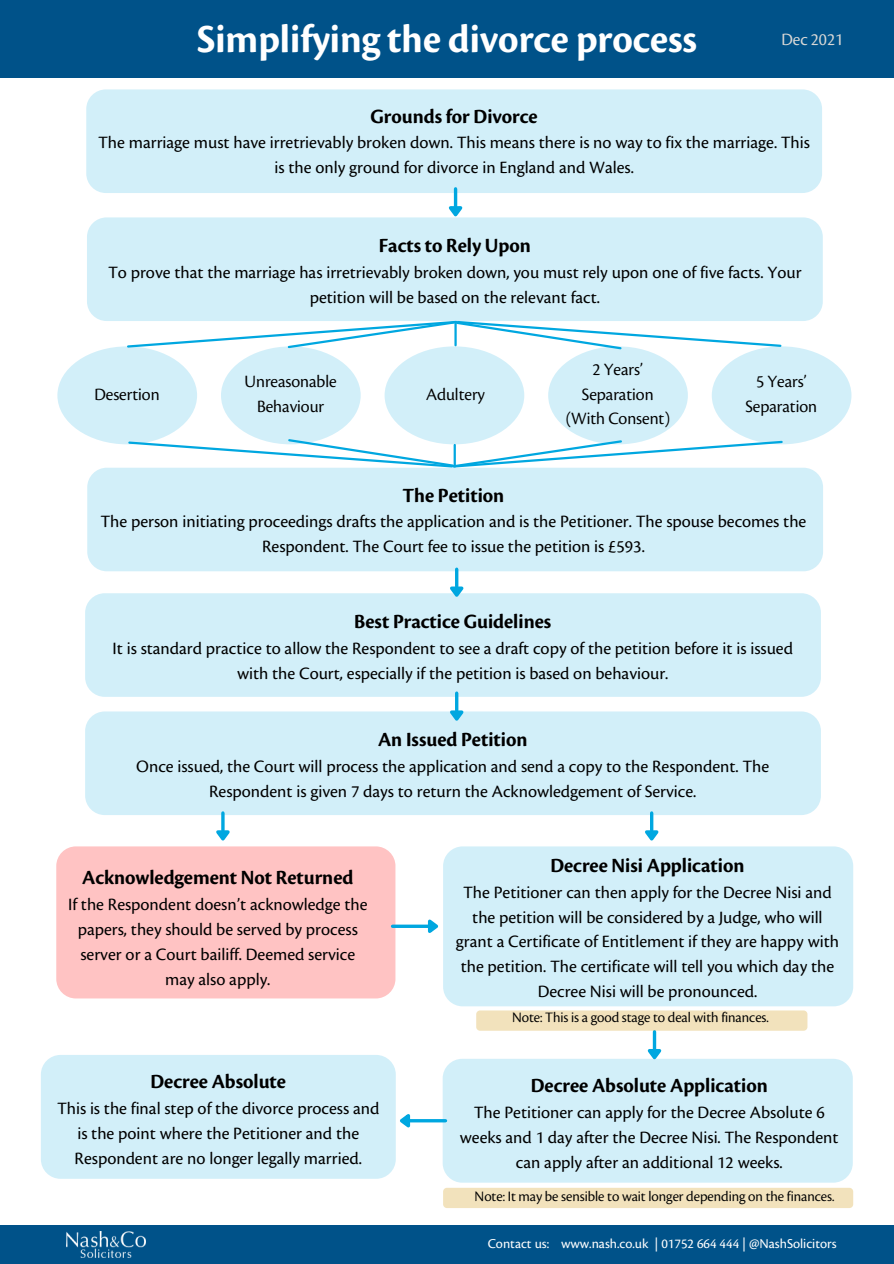
<style>
.page{position:relative;width:894px;height:1264px;background:#fff}
.page>*{position:absolute;margin:0;border:0;box-sizing:border-box;transform-origin:0 0}
.t1{font:41.25px "Cronos Pro Bold Disp";color:#fff}
.t2{font:21px "Cronos Pro Bold Disp";color:#000}
.t3{font:18px/24.8px "Cronos Pro";color:#000;text-align:center}
.t4{font:18px "Cronos Pro Disp";color:#000}
.t5{font:18px "Cronos Pro Disp";color:#d9d8d6}
.t6{font:15px "Cronos Pro Disp";color:#000}
.t7{font:14.1px "Cronos Pro";color:#fff}
</style>
<div class="page">
<div style="left:0;top:1224px;width:893px;height:39px;background:#005289"></div>
<div style="left:0;top:0;width:893px;height:78px;background:#005289"></div>
<div style="left:86px;top:89px;width:735px;height:104px;background:#d2eff9;border-radius:20px"></div>
<div style="left:87px;top:217px;width:735px;height:104px;background:#d2eff9;border-radius:20px"></div>
<div style="left:87px;top:467px;width:735px;height:104px;background:#d2eff9;border-radius:20px"></div>
<div style="left:85px;top:593px;width:735px;height:104px;background:#d2eff9;border-radius:20px"></div>
<div style="left:85px;top:711px;width:735px;height:104px;background:#d2eff9;border-radius:20px"></div>
<div style="left:443px;top:846px;width:410px;height:160px;background:#d2eff9;border-radius:20px"></div>
<div style="left:56px;top:846px;width:339px;height:152px;background:#ffc3c3;border-radius:20px"></div>
<div style="left:442px;top:1058px;width:410px;height:124px;background:#d2eff9;border-radius:20px"></div>
<div style="left:41px;top:1054px;width:354px;height:124px;background:#d2eff9;border-radius:20px"></div>
<div style="left:57px;top:346px;width:140px;height:98px;background:#d2eff9;border-radius:50%"></div>
<div style="left:221px;top:346px;width:139px;height:98px;background:#d2eff9;border-radius:50%"></div>
<div style="left:384px;top:346px;width:140px;height:98px;background:#d2eff9;border-radius:50%"></div>
<div style="left:548px;top:346px;width:139px;height:98px;background:#d2eff9;border-radius:50%"></div>
<div style="left:711px;top:346px;width:140px;height:98px;background:#d2eff9;border-radius:50%"></div>
<img style="left:66px;top:1231px;width:79px;height:26px">
<svg style="left:453px;top:189px;width:4px;height:14px"></svg>
<svg style="left:443px;top:203px;width:22px;height:15px"></svg>
<hr style="left:455px;top:569px;width:3px;height:17px;background:#00a7e0">
<svg style="left:445px;top:583px;width:21px;height:14px"></svg>
<hr style="left:455px;top:693px;width:3px;height:17px;background:#00a7e0">
<svg style="left:445px;top:707px;width:21px;height:14px"></svg>
<svg style="left:650px;top:813px;width:3px;height:14px"></svg>
<svg style="left:645px;top:827px;width:14px;height:14px"></svg>
<hr style="left:221px;top:813px;width:3px;height:17px;background:#00a7e0">
<svg style="left:216px;top:827px;width:14px;height:14px"></svg>
<svg style="left:652px;top:1031px;width:4px;height:14px"></svg>
<svg style="left:642px;top:1045px;width:22px;height:15px"></svg>
<svg style="left:392px;top:924px;width:33px;height:4px"></svg>
<svg style="left:425px;top:919px;width:14px;height:14px"></svg>
<hr style="left:410px;top:1119px;width:35px;height:3px;background:#00a7e0">
<svg style="left:400px;top:1114px;width:13px;height:14px"></svg>
<div style="left:476px;top:1010px;width:331px;height:20px;background:#f2e2bc;border-radius:4px"></div>
<div style="left:443px;top:1187px;width:410px;height:20px;background:#f2e2bc;border-radius:4px"></div>
<svg style="left:126px;top:320px;width:656px;height:31px"></svg>
<svg style="left:127px;top:437px;width:656px;height:31px"></svg>
<p class="t1" style="left:197px;top:20px;width:501px">Simplifying the divorce process</p>
<p class="t5" style="left:781px;top:31px;width:63px">Dec 2021</p>
<p class="t2" style="left:370px;top:106px;width:169px">Grounds for Divorce</p>
<p class="t3" style="left:98px;top:131px;width:713px">The marriage must have irretrievably broken down. This means there is no way to fix the marriage. This is the only ground for divorce in England and Wales.</p>
<p class="t2" style="left:379px;top:236px;width:153px">Facts to Rely Upon</p>
<p class="t3" style="left:108px;top:261px;width:694px">To prove that the marriage has irretrievably broken down, you must rely upon one of five facts. Your petition will be based on the relevant fact.</p>
<p class="t4" style="left:94px;top:385px;width:67px">Desertion</p>
<p class="t4" style="left:244px;top:373px;width:94px">Unreasonable</p>
<p class="t4" style="left:257px;top:398px;width:69px">Behaviour</p>
<p class="t4" style="left:426px;top:385px;width:60px">Adultery</p>
<p class="t4" style="left:592px;top:361px;width:52px">2 Years’</p>
<p class="t4" style="left:581px;top:385px;width:73px">Separation</p>
<p class="t4" style="left:565px;top:410px;width:106px">(With Consent)</p>
<p class="t4" style="left:755px;top:373px;width:52px">5 Years’</p>
<p class="t4" style="left:745px;top:398px;width:73px">Separation</p>
<p class="t2" style="left:402px;top:485px;width:103px">The Petition</p>
<p class="t3" style="left:100px;top:510px;width:707px">The person initiating proceedings drafts the application and is the Petitioner. The spouse becomes the<br>Respondent. The Court fee to issue the petition is £593.</p>
<p class="t2" style="left:354px;top:611px;width:198px">Best Practice Guidelines</p>
<p class="t3" style="left:112px;top:636px;width:681px">It is standard practice to allow the Respondent to see a draft copy of the petition before it is issued with the Court, especially if the petition is based on behaviour.</p>
<p class="t2" style="left:378px;top:730px;width:151px">An Issued Petition</p>
<p class="t3" style="left:136px;top:754px;width:634px">Once issued, the Court will process the application and send a copy to the Respondent. The<br>Respondent is given 7 days to return the Acknowledgement of Service.</p>
<p class="t2" style="left:82px;top:868px;width:273px">Acknowledgement Not Returned</p>
<p class="t3" style="left:68px;top:892px;width:301px">If the Respondent doesn’t acknowledge the papers, they should be served by process server or a Court bailiff. Deemed service may also apply.</p>
<p class="t2" style="left:150px;top:1071px;width:137px">Decree Absolute</p>
<p class="t3" style="left:57px;top:1096px;width:324px">This is the final step of the divorce process and is the point where the Petitioner and the<br>Respondent are no longer legally married.</p>
<p class="t2" style="left:550px;top:855px;width:195px">Decree Nisi Application</p>
<p class="t3" style="left:455px;top:880px;width:384px">The Petitioner can then apply for the Decree Nisi and the petition will be considered by a Judge, who will grant a Certificate of Entitlement if they are happy with the petition. The certificate will tell you which day the Decree Nisi will be pronounced.</p>
<p class="t6" style="left:512px;top:1010px;width:258px">Note: This is a good stage to deal with finances.</p>
<p class="t2" style="left:530px;top:1075px;width:238px">Decree Absolute Application</p>
<p class="t3" style="left:460px;top:1100px;width:380px">The Petitioner can apply for the Decree Absolute 6 weeks and 1 day after the Decree Nisi. The Respondent can apply after an additional 12 weeks.</p>
<p class="t6" style="left:474px;top:1189px;width:361px">Note: It may be sensible to wait longer depending on the finances.</p>
<p class="t7" style="left:487px;top:1237px;width:350px">Contact us: www.nash.co.uk | 01752 664 444 | @NashSolicitors</p>
</div>
